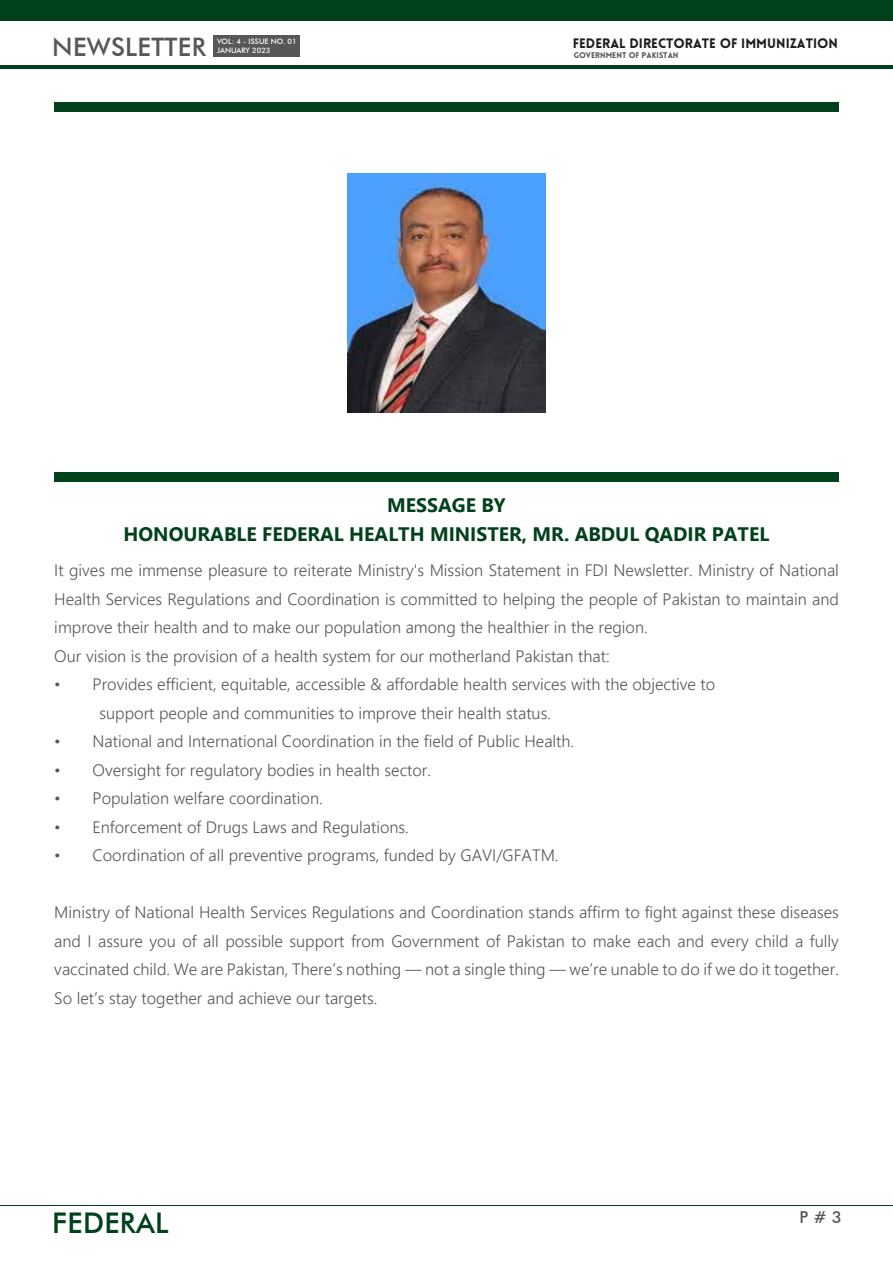
<style>
.page{position:relative;width:893px;height:1263px;background:#fff}
.page>*{position:absolute;margin:0;border:0;box-sizing:border-box;transform-origin:0 0}
.t1{font:500 28.5px "Futura BT";letter-spacing:.01em;color:#01411c}
.t2{font:500 25.5px "Futura BT";letter-spacing:.01em;color:#575756}
.t3{font:700 19.5px/28.5px "Nirmala UI";color:#01411c;text-align:center}
.t4{font:300 16.5px/28.5px "Nirmala UI";color:#575756}
.t5{font:500 16.5px "Futura BT";color:#575756}
.t6{font:900 13.35px "Lovelo";color:#1d1d1b}
.t7{font:900 8.1px "Lovelo";color:#575756}
.t8{font:500 7.5px/9px "Futura BT";color:#fff}
</style>
<div class="page">
<div style="left:0;top:0;width:893px;height:20px;background:#01411c"></div>
<hr style="left:0;top:66px;width:893px;height:3px;background:#01411c">
<hr style="left:0;top:1205px;width:893px;height:1px;background:#01411c">
<div style="left:213px;top:35px;width:86px;height:21px;background:#575756"></div>
<div style="left:54px;top:473px;width:785px;height:9px;background:#01411c"></div>
<div style="left:54px;top:102px;width:785px;height:9px;background:#01411c"></div>
<img style="left:347px;top:173px;width:199px;height:240px">
<h2 class="t2" style="left:52px;top:32px;width:155px">NEWSLETTER</h2>
<p class="t8" style="left:217px;top:36px;width:81px">VOL: 4 - ISSUE NO. 01<br>JANUARY 2023</p>
<p class="t6" style="left:573px;top:35px;width:267px">FEDERAL DIRECTORATE OF IMMUNIZATION</p>
<p class="t7" style="left:574px;top:50px;width:106px">GOVERNMENT OF PAKISTAN</p>
<p class="t3" style="left:124px;top:490px;width:647px">MESSAGE BY<br>HONOURABLE FEDERAL HEALTH MINISTER, MR. ABDUL QADIR PATEL</p>
<p class="t4" style="left:54px;top:555px;width:786px">It gives me immense pleasure to reiterate Ministry's Mission Statement in FDI Newsletter. Ministry of National Health Services Regulations and Coordination is committed to helping the people of Pakistan to maintain and improve their health and to make our population among the healthier in the region.<br>Our vision is the provision of a health system for our motherland Pakistan that:</p>
<p class="t4" style="left:100px;top:669px;width:617px;text-indent:-45px">• Provides efficient, equitable, accessible &amp; affordable health services with the objective to support people and communities to improve their health status.</p>
<p class="t4" style="left:54px;top:726px;width:521px">• National and International Coordination in the field of Public Health.</p>
<p class="t4" style="left:54px;top:755px;width:378px">• Oversight for regulatory bodies in health sector.</p>
<p class="t4" style="left:54px;top:783px;width:270px">• Population welfare coordination.</p>
<p class="t4" style="left:54px;top:812px;width:356px">• Enforcement of Drugs Laws and Regulations.</p>
<p class="t4" style="left:54px;top:840px;width:506px">• Coordination of all preventive programs, funded by GAVI/GFATM.</p>
<p class="t4" style="left:54px;top:897px;width:786px;text-align:justify">Ministry of National Health Services Regulations and Coordination stands affirm to fight against these diseases and I assure you of all possible support from Government of Pakistan to make each and every child a fully vaccinated child. We are Pakistan, Thereʼs nothing — not a single thing — weʼre unable to do if we do it together.<br>So letʼs stay together and achieve our targets.</p>
<h1 class="t1" style="left:52px;top:1205px;width:118px">FEDERAL</h1>
<p class="t5" style="left:800px;top:1207px;width:44px">P # 3</p>
</div>
